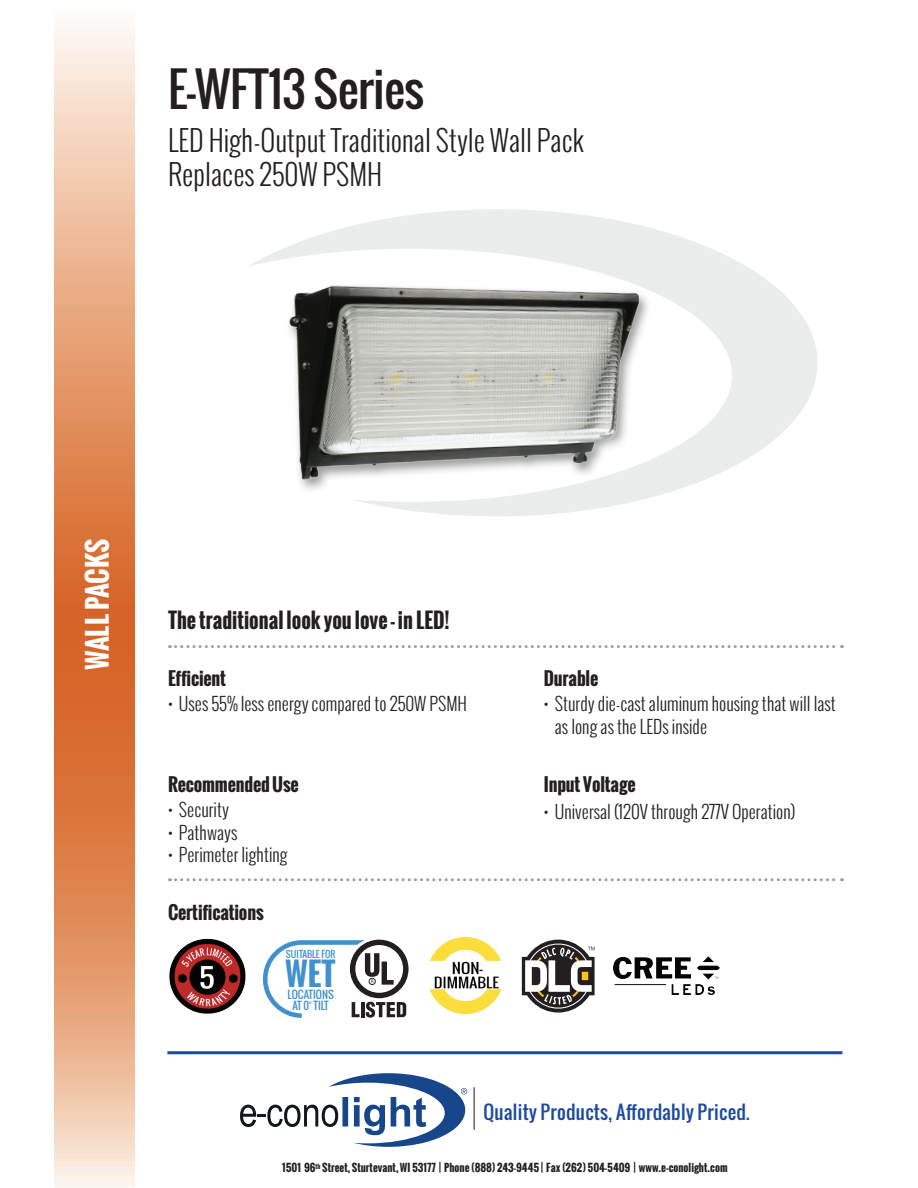
<style>
.page{position:relative;width:918px;height:1188px;background:#fff}
.page>*{position:absolute;margin:0;border:0;box-sizing:border-box;transform-origin:0 0}
.t1{font:46.5px "Oswald";letter-spacing:-.01em;color:#231f20}
.t2{font:700 31.2px "Oswald";color:#4191ce}
.t3{font:300 28.5px/34.2px "Oswald";color:#231f20;scale:.96 1}
.t4{font:700 27px "Oswald";color:#fff}
.t5{font:700 21px "Oswald";color:#231f20;scale:.96 1}
.t6{font:18.75px "Oswald";letter-spacing:.015em;color:#1d499f}
.t7{font:300 18px/22.5px "Oswald";color:#231f20;scale:.96 1}
.t8{font:700 18px "Oswald";letter-spacing:-.01em;color:#231f20}
.t9{font:10.65px/11.1px "Oswald";color:#4191ce;text-align:center}
.t10{font:700 10.5px "Oswald";color:#231f20}
.t11{font:9.15px "Oswald";color:#4191ce}
</style>
<div class="page">
<svg style="left:54px;top:27px;width:81px;height:1161px;background:#e59e73"></svg>
<svg style="left:249px;top:209px;width:569px;height:281px;fill:#eee"></svg>
<svg style="left:170px;top:645px;width:673px;height:3px"></svg>
<svg style="left:170px;top:878px;width:673px;height:3px"></svg>
<hr style="left:167px;top:1051px;width:675px;height:3px;background:#1d499f">
<img style="left:263px;top:244px;width:412px;height:272px">
<img style="left:613px;top:956px;width:107px;height:39px">
<img style="left:169px;top:938px;width:77px;height:76px">
<img style="left:429px;top:937px;width:73px;height:77px">
<svg style="left:263px;top:940px;width:146px;height:78px"></svg>
<div style="left:369px;top:978px;width:6px;height:7px;border:1px solid #231f20;border-radius:50%"></div>
<hr style="left:474px;top:1087px;width:1px;height:43px;background:#231f20">
<svg style="left:240px;top:1073px;width:227px;height:74px"></svg>
<svg style="left:522px;top:940px;width:73px;height:73px"></svg>
<h1 class="t1" style="left:168px;top:54px;width:258px">E-WFT13 Series</h1>
<h3 class="t3" style="left:168px;top:122px;width:435px">LED High-Output Traditional Style Wall Pack<br>Replaces 250W PSMH</h3>
<h3 class="t4" style="left:77px;top:670px;width:133px;rotate:-90deg">WALL PACKS</h3>
<p class="t5" style="left:168px;top:604px;width:295px">The traditional look you love - in LED!</p>
<p class="t8" style="left:168px;top:665px;width:60px">Efficient</p>
<p class="t7" style="left:168px;top:692px;width:313px">• Uses 55% less energy compared to 250W PSMH</p>
<p class="t8" style="left:168px;top:771px;width:132px">Recommended Use</p>
<p class="t7" style="left:168px;top:799px;width:65px">• Security</p>
<p class="t7" style="left:168px;top:821px;width:74px">• Pathways</p>
<p class="t7" style="left:168px;top:844px;width:126px">• Perimeter lighting</p>
<p class="t8" style="left:168px;top:899px;width:97px">Certifications</p>
<p class="t11" style="left:286px;top:947px;width:51px">SUITABLE FOR</p>
<p class="t9" style="left:288px;top:989px;width:48px">LOCATIONS<br>AT 0<sup>°</sup> TILT</p>
<h2 class="t2" style="left:285px;top:951px;width:52px">WET</h2>
<p class="t8" style="left:544px;top:665px;width:56px">Durable</p>
<p class="t7" style="left:555px;top:692px;width:294px;text-indent:-11px">• Sturdy die-cast aluminum housing that will last as long as the LEDs inside</p>
<p class="t8" style="left:544px;top:771px;width:93px">Input Voltage</p>
<p class="t7" style="left:544px;top:800px;width:264px">• Universal (120V through 277V Operation)</p>
<p class="t6" style="left:484px;top:1097px;width:268px">Quality Products, Affordably Priced.</p>
<p class="t10" style="left:282px;top:1160px;width:447px">1501 96<sup>th</sup> Street, Sturtevant, WI 53177 | Phone (888) 243-9445 | Fax (262) 504-5409 | www.e–conolight.com</p>
</div>
